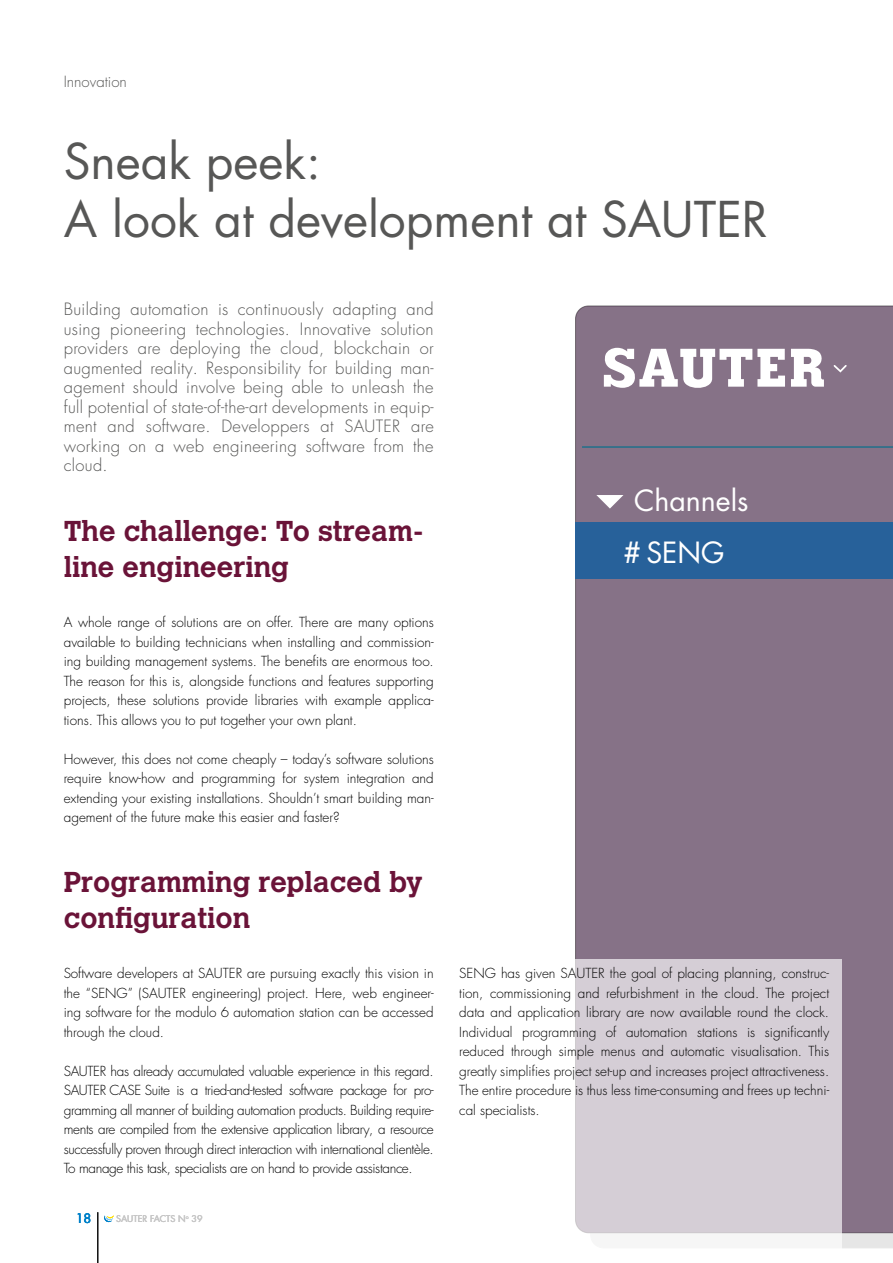
<style>
.page{position:relative;width:893px;height:1263px;background:#fff}
.page>*{position:absolute;margin:0;border:0;box-sizing:border-box;transform-origin:0 0}
.t1{font:48px/58.5px "Futura LT Pro";color:#575756}
.t2{font:700 28.5px/36px "Calvert MT Pro";color:#6a1338}
.t3{font:28.5px "Futura LT Pro";color:#fff}
.t4{font:300 16.5px/19.5px "Futura LT Pro";letter-spacing:.02em;color:#575756;text-align:justify}
.t5{font:300 15px "Futura LT Pro";color:#575756}
.t6{font:300 13.5px/19.5px "Futura LT Pro";color:#000;text-align:justify}
.t7{font:12.75px "Futura LT Pro";color:#0081c9}
.t8{font:9px "Futura LT Pro";color:#c6c6c6}
</style>
<div class="page">
<div style="left:575px;top:306px;width:318px;height:927px;background:#867287"></div>
<div style="left:575px;top:522px;width:318px;height:57px;background:#27619a"></div>
<svg style="left:596px;top:495px;width:27px;height:14px"></svg>
<svg style="left:791px;top:349px;width:33px;height:38px"></svg>
<svg style="left:604px;top:348px;width:181px;height:43px"></svg>
<svg style="left:832px;top:363px;width:16px;height:11px"></svg>
<hr style="left:582px;top:446px;width:311px;height:2px;background:#08708c">
<div style="left:575px;top:959px;width:267px;height:275px;background:#d5ced6"></div>
<hr style="left:97px;top:1212px;width:1px;height:51px;background:#000">
<svg style="left:104px;top:1215px;width:10px;height:7px"></svg>
<p class="t5" style="left:64px;top:71px;width:65px">Innovation</p>
<h1 class="t1" style="left:64px;top:131px;width:706px">Sneak peek:<br>A look at development at SAUTER</h1>
<p class="t4" style="left:64px;top:299px;width:371px">Building automation is continuously adapting and using pioneering technologies. Innovative solution providers are deploying the cloud, blockchain or augmented reality. Responsibility for building man&shy;agement should involve being able to unleash the full potential of state-of-the-art developments in equip&shy;ment and software. Developpers at SAUTER are working on a web engineering software from the cloud.</p>
<h2 class="t2" style="left:64px;top:513px;width:361px">The challenge: To stream&shy;line engineering</h2>
<p class="t6" style="left:64px;top:612px;width:371px">A whole range of solutions are on offer. There are many options available to building technicians when installing and commission&shy;ing building management systems. The benefits are enormous too.<br>The reason for this is, alongside functions and features supporting projects, these solutions provide libraries with example applica&shy;tions. This allows you to put together your own plant.</p>
<p class="t6" style="left:64px;top:749px;width:371px">However, this does not come cheaply – today’s software solutions require know-how and programming for system integration and extending your existing installations. Shouldn’t smart building man&shy;agement of the future make this easier and faster?</p>
<h2 class="t2" style="left:64px;top:864px;width:360px">Programming replaced by configuration</h2>
<p class="t6" style="left:64px;top:963px;width:371px">Software developers at SAUTER are pursuing exactly this vision in the “SENG” (SAUTER engineering) project. Here, web engineer&shy;ing software for the modulo 6 automation station can be accessed through the cloud.</p>
<p class="t6" style="left:64px;top:1061px;width:371px">SAUTER has already accumulated valuable experience in this regard.<br>SAUTER CASE Suite is a tried-and-tested software package for pro&shy;gramming all manner of building automation products. Building require&shy;ments are compiled from the extensive application library, a resource successfully proven through direct interaction with international clientèle.<br>To manage this task, specialists are on hand to provide assistance.</p>
<p class="t7" style="left:76px;top:1209px;width:17px">18</p>
<p class="t8" style="left:116px;top:1213px;width:88px">SAUTER FACTS N<sup>o</sup> 39</p>
<h2 class="t3" style="left:634px;top:481px;width:116px">Channels</h2>
<h2 class="t3" style="left:623px;top:533px;width:103px"># SENG</h2>
<p class="t6" style="left:459px;top:963px;width:371px">SENG has given SAUTER the goal of placing planning, construc&shy;tion, commissioning and refurbishment in the cloud. The project data and application library are now available round the clock.<br>Individual programming of automation stations is significantly reduced through simple menus and automatic visualisation. This greatly simplifies project set-up and increases project attractiveness.<br>The entire procedure is thus less time-consuming and frees up techni&shy;cal specialists.</p>
</div>
